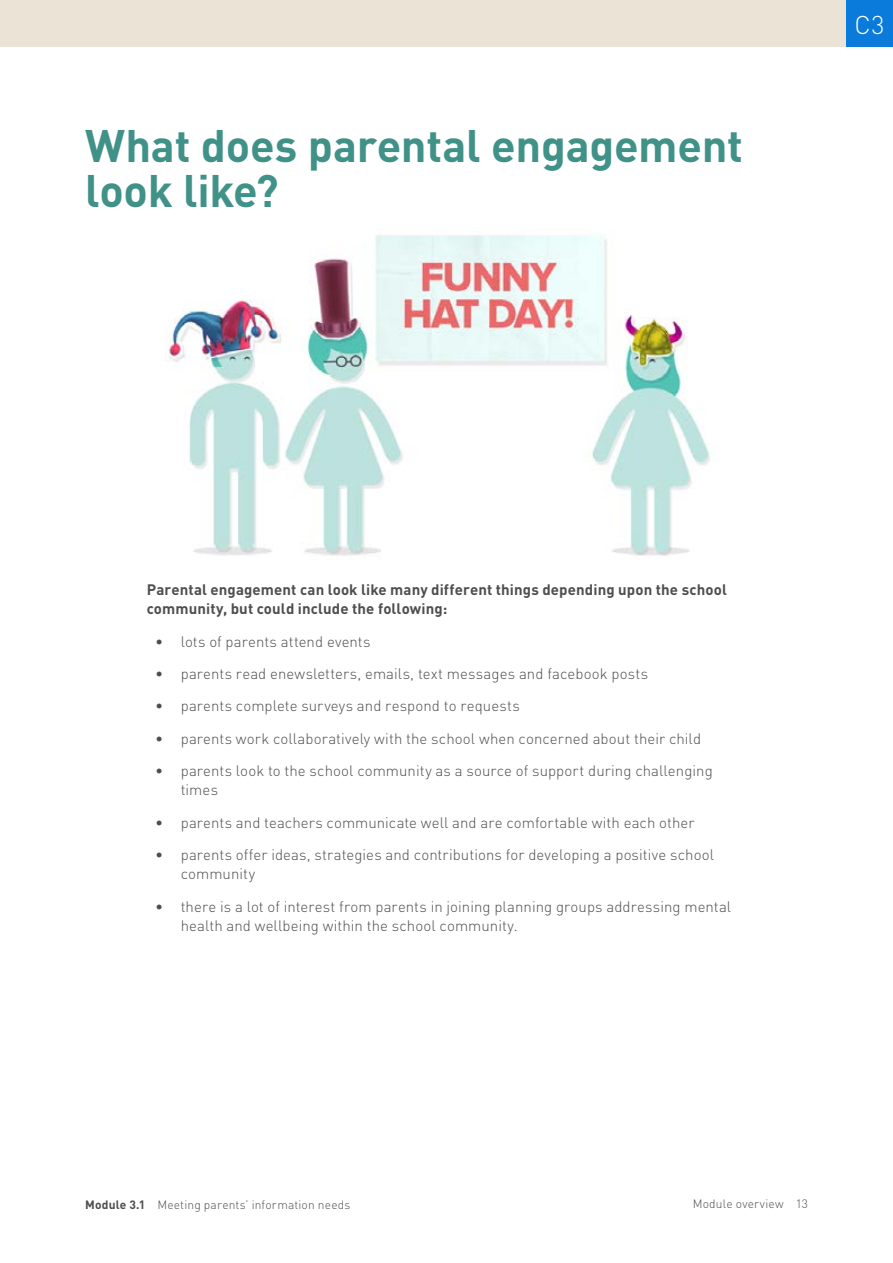
<style>
.page{position:relative;width:893px;height:1263px;background:#fff}
.page>*{position:absolute;margin:0;border:0;box-sizing:border-box;transform-origin:0 0}
.t1{font:700 45px/45px "DIN Pro";letter-spacing:-.005em;color:#409289}
.t2{font:300 25.5px "DIN Pro";color:#fff}
.t3{font:300 15px/19.5px "DIN Pro";letter-spacing:.005em;color:#4f4e4f}
.body_bold{font:700 15px/19.5px "DIN Pro";letter-spacing:.01em;color:#4f4e4f}
.t4{font:300 12px "DIN Pro";letter-spacing:.015em;color:#4f4e4f}
.s1{font-weight:700}
</style>
<div class="page">
<div style="left:0;top:0;width:893px;height:47px;background:#ebe3d6"></div>
<div style="left:846px;top:0;width:47px;height:47px;background:#0a7adb"></div>
<img style="left:165px;top:234px;width:545px;height:322px">
<h1 class="t1" style="left:85px;top:118px;width:659px">What does parental engagement look like?</h1>
<h2 class="t2" style="left:855px;top:5px;width:31px">C3</h2>
<p class="body_bold" style="left:147px;top:578px;width:582px">Parental engagement can look like many different things depending upon the school community, but could include the following:</p>
<p class="t3" style="left:155px;top:630px;width:217px">• lots of parents attend events</p>
<p class="t3" style="left:155px;top:663px;width:494px">• parents read enewsletters, emails, text messages and facebook posts</p>
<p class="t3" style="left:155px;top:695px;width:366px">• parents complete surveys and respond to requests</p>
<p class="t3" style="left:155px;top:727px;width:547px">• parents work collaboratively with the school when concerned about their child</p>
<p class="t3" style="left:181px;top:759px;width:533px;text-indent:-26px">• parents look to the school community as a source of support during challenging times</p>
<p class="t3" style="left:155px;top:811px;width:541px">• parents and teachers communicate well and are comfortable with each other</p>
<p class="t3" style="left:181px;top:843px;width:535px;text-indent:-26px">• parents offer ideas, strategies and contributions for developing a positive school community</p>
<p class="t3" style="left:181px;top:895px;width:552px;text-indent:-26px">• there is a lot of interest from parents in joining planning groups addressing mental health and wellbeing within the school community.</p>
<p class="t4" style="left:85px;top:1195px;width:267px"><span class="s1">Module 3.1</span> Meeting parents’ information needs</p>
<p class="t4" style="left:693px;top:1194px;width:117px">Module overview 13</p>
</div>
